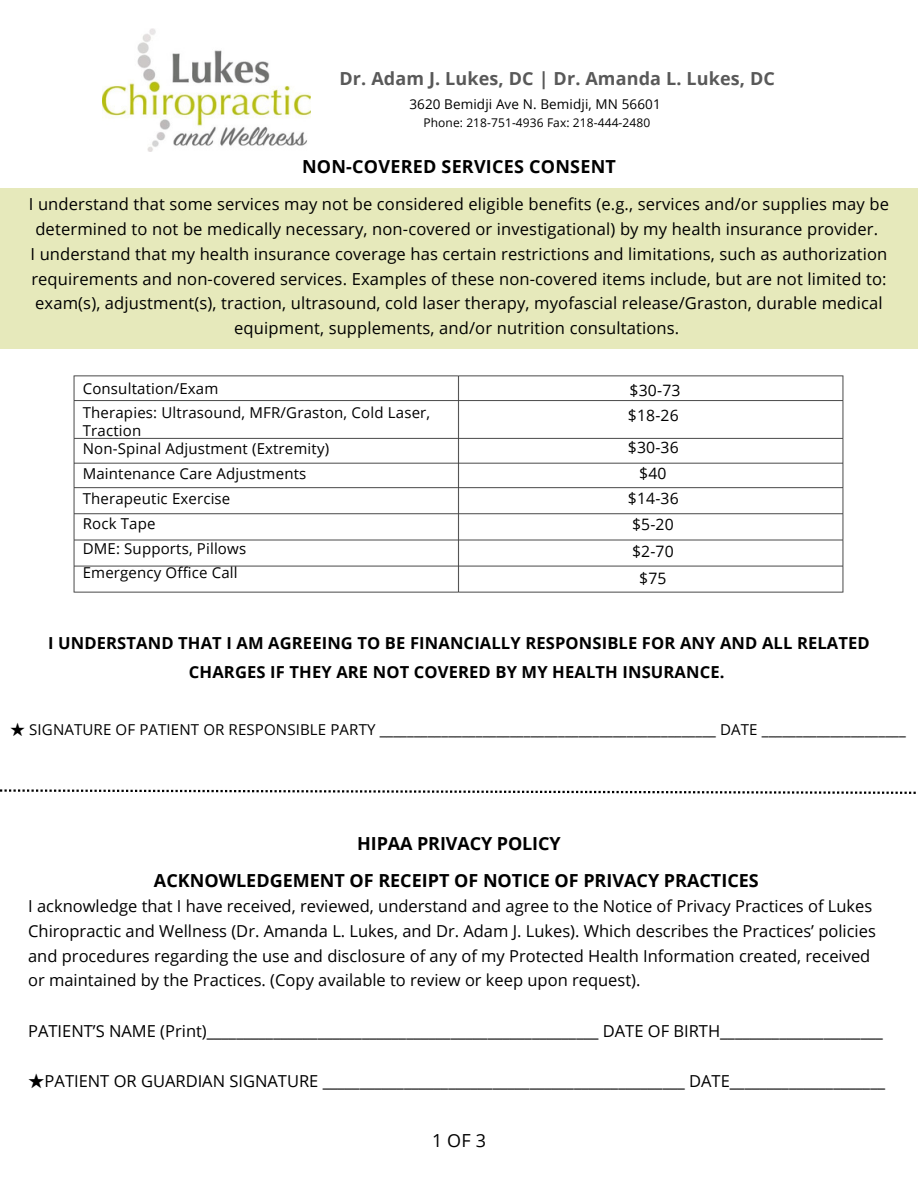
<style>
.page{position:relative;width:918px;height:1188px;background:#fff}
.page>*{position:absolute;margin:0;border:0;box-sizing:border-box;transform-origin:0 0}
.t1{font:700 18px "Open Sans";color:#000}
.t2{font:700 18px "Open Sans";letter-spacing:.01em;color:#595959}
.t3{font:18px "Open Sans";color:#000}
.t4{font:16.5px/24.8px "Open Sans";letter-spacing:.01em;color:#000;text-align:center}
.t5{font:700 16.5px/29.2px "Open Sans";letter-spacing:.01em;color:#000;text-align:center}
.t6{font:15.75px/26.1px "Open Sans";letter-spacing:.01em;color:#000}
.t7{font:15px/24.9px "Open Sans";letter-spacing:.01em;color:#000}
.t8{font:13.5px "Open Sans";letter-spacing:.01em;color:#000}
.t9{font:12px "Open Sans";letter-spacing:.01em;color:#000}
.s1{font-family:"Noto Sans CJ Ksc"}
</style>
<div class="page">
<div style="left:0;top:188px;width:918px;height:160px;background:#e6e9bb"></div>
<img style="left:102px;top:29px;width:208px;height:123px">
<svg style="left:0;top:789px;width:916px;height:5px"></svg>
<img style="left:73px;top:375px;width:771px;height:218px">
<p class="t2" style="left:339px;top:65px;width:437px">Dr. Adam J. Lukes, DC | Dr. Amanda L. Lukes, DC</p>
<h1 class="t8" style="left:409px;top:95px;width:253px">3620 Bemidji Ave N. Bemidji, MN 56601</h1>
<h4 class="t9" style="left:423px;top:114px;width:228px">Phone: 218-751-4936 Fax: 218-444-2480</h4>
<h1 class="t1" style="left:302px;top:154px;width:315px">NON-COVERED SERVICES CONSENT</h1>
<p class="t4" style="left:29px;top:192px;width:862px">I understand that some services may not be considered eligible benefits (e.g., services and/or supplies may be determined to not be medically necessary, non-covered or investigational) by my health insurance provider.<br>I understand that my health insurance coverage has certain restrictions and limitations, such as authorization requirements and non-covered services. Examples of these non-covered items include, but are not limited to: exam(s), adjustment(s), traction, ultrasound, cold laser therapy, myofascial release/Graston, durable medical equipment, supplements, and/or nutrition consultations.</p>
<h6 class="t7" style="left:83px;top:376px;width:349px;line-height:23.7px">Consultation/Exam<br>Therapies: Ultrasound, MFR/Graston, Cold Laser,</h6>
<h6 class="t7" style="left:83px;top:421px;width:248px;line-height:18.1px">Traction<br>Non-Spinal Adjustment (Extremity)</h6>
<h6 class="t7" style="left:83px;top:461px;width:225px">Maintenance Care Adjustments<br>Therapeutic Exercise<br>Rock Tape<br>DME: Supports, Pillows<br>Emergency Office Call</h6>
<p class="t6" style="left:628px;top:378px;width:54px;line-height:24.9px">$30-73 $18-26</p>
<p class="t6" style="left:628px;top:434px;width:52px;text-align:center">$30-36 $40 $14-36 $5-20 $2-70 $75</p>
<h3 class="t5" style="left:48px;top:628px;width:823px">I UNDERSTAND THAT I AM AGREEING TO BE FINANCIALLY RESPONSIBLE FOR ANY AND ALL RELATED<br>CHARGES IF THEY ARE NOT COVERED BY MY HEALTH INSURANCE.</h3>
<p class="t7" style="left:10px;top:716px;width:897px"><span class="s1">★</span> SIGNATURE OF PATIENT OR RESPONSIBLE PARTY _________________________________________________ DATE _____________________</p>
<h6 class="t1" style="left:357px;top:831px;width:205px">HIPAA PRIVACY POLICY</h6>
<h1 class="t1" style="left:154px;top:868px;width:606px">ACKNOWLEDGEMENT OF RECEIPT OF NOTICE OF PRIVACY PRACTICES</h1>
<h1 class="t4" style="left:28px;top:893px;width:849px;text-align:left">I acknowledge that I have received, reviewed, understand and agree to the Notice of Privacy Practices of Lukes Chiropractic and Wellness (Dr. Amanda L. Lukes, and Dr. Adam J. Lukes). Which describes the Practices’ policies and procedures regarding the use and disclosure of any of my Protected Health Information created, received or maintained by the Practices. (Copy available to review or keep upon request).</h1>
<h5 class="t4" style="left:28px;top:1018px;width:856px">PATIENT’S NAME (Print)_____________________________________________________ DATE OF BIRTH______________________</h5>
<p class="t4" style="left:28px;top:1068px;width:858px"><span class="s1">★</span>PATIENT OR GUARDIAN SIGNATURE _________________________________________________ DATE_____________________</p>
<h4 class="t3" style="left:432px;top:1128px;width:55px">1OF3</h4>
</div>
